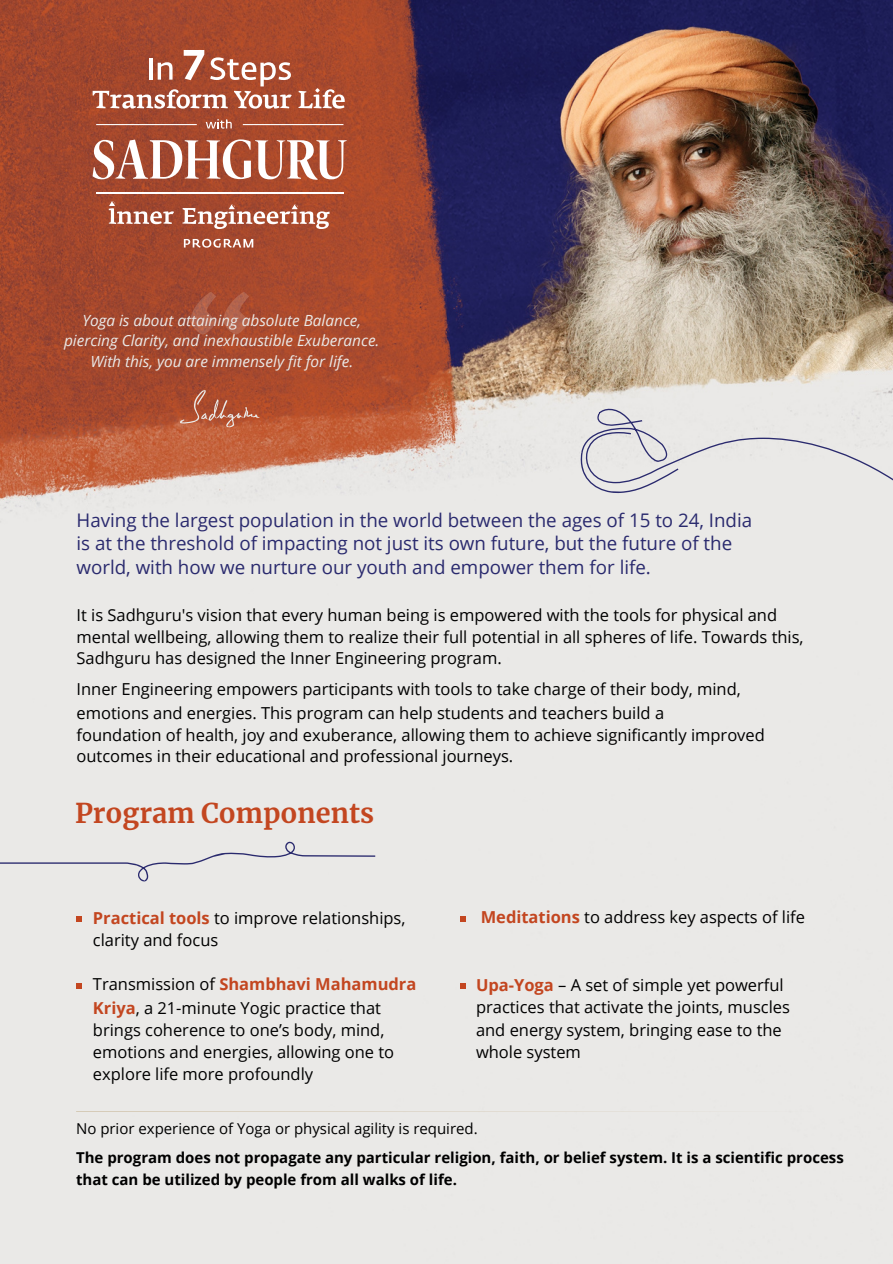
<style>
.page{position:relative;width:893px;height:1264px;background:#fff}
.page>*{position:absolute;margin:0;border:0;box-sizing:border-box;transform-origin:0 0}
.t1{font:700 27px "Merriweather";color:#c34620}
.t2{font:18.75px/23.7px "Open Sans";color:#2a2a6e}
.t3{font:16.5px/22.5px "Open Sans";color:#000}
.t4{font:700 16.5px "Open Sans";color:#c34620}
.t5{font:italic 15.45px/20.2px "Open Sans";color:#eae9e7;text-align:center}
.t6{font:700 15px "Open Sans";color:#000}
.t7{font:15px "Open Sans";color:#000}
.s1{font-weight:700;color:#c34620}
.s2{font-weight:400;color:#000}
</style>
<div class="page">
<img style="left:0;top:0;width:892px;height:1263px">
<svg style="left:77px;top:916px;width:5px;height:6px"></svg>
<svg style="left:77px;top:983px;width:5px;height:6px"></svg>
<svg style="left:190px;top:292px;width:59px;height:42px;background:#ab563e"></svg>
<svg style="left:180px;top:390px;width:80px;height:37px;background:#b55d41"></svg>
<div style="left:0;top:841px;width:375px;height:40px;background:#eae9e7"></div>
<svg style="left:109px;top:201px;width:65px;height:23px"></svg>
<svg style="left:182px;top:204px;width:147px;height:25px"></svg>
<svg style="left:96px;top:124px;width:101px;height:1px"></svg>
<svg style="left:206px;top:119px;width:26px;height:10px"></svg>
<hr style="left:96px;top:192px;width:247px;height:1px;background:#fff">
<svg style="left:93px;top:139px;width:253px;height:41px"></svg>
<svg style="left:93px;top:50px;width:199px;height:59px"></svg>
<svg style="left:298px;top:88px;width:47px;height:21px"></svg>
<svg style="left:184px;top:239px;width:69px;height:9px"></svg>
<svg style="left:243px;top:124px;width:100px;height:1px"></svg>
<svg style="left:459px;top:916px;width:6px;height:6px"></svg>
<svg style="left:459px;top:983px;width:6px;height:6px"></svg>
<svg style="left:76px;top:1111px;width:740px;height:1px"></svg>
<div style="left:578px;top:405px;width:314px;height:88px;background:#eae9e7"></div>
<p class="t5" style="left:64px;top:310px;width:317px">Yoga is about attaining absolute Balance, piercing Clarity, and inexhaustible Exuberance.<br>With this, you are immensely fit for life.</p>
<p class="t2" style="left:77px;top:507px;width:677px">Having the largest population in the world between the ages of 15 to 24, India is at the threshold of impacting not just its own future, but the future of the world, with how we nurture our youth and empower them for life.</p>
<h1 class="t3" style="left:77px;top:604px;width:728px;line-height:21.3px">It is Sadhguru's vision that every human being is empowered with the tools for physical and mental wellbeing, allowing them to realize their full potential in all spheres of life. Towards this,<br>Sadhguru has designed the Inner Engineering program.</h1>
<p class="t3" style="left:77px;top:677px;width:665px">Inner Engineering empowers participants with tools to take charge of their body, mind,</p>
<p class="t3" style="left:77px;top:701px;width:589px">emotions and energies. This program can help students and teachers build a</p>
<p class="t3" style="left:77px;top:722px;width:689px">foundation of health, joy and exuberance, allowing them to achieve significantly improved</p>
<p class="t3" style="left:77px;top:744px;width:438px">outcomes in their educational and professional journeys.</p>
<p class="t1" style="left:75px;top:796px;width:300px">Program Components</p>
<p class="t3" style="left:93px;top:905px;width:314px"><span class="s1">Practical tools</span> to improve relationships, clarity and focus</p>
<p class="t4" style="left:93px;top:972px;width:325px"><span class="s2">Transmission of</span> Shambhavi Mahamudra</p>
<h2 class="t3" style="left:93px;top:995px;width:289px"><span class="s1">Kriya</span>, a 21-minute Yogic practice that</h2>
<p class="t3" style="left:93px;top:1018px;width:293px">brings coherence to one’s body, mind,</p>
<p class="t3" style="left:93px;top:1039px;width:303px">emotions and energies, allowing one to</p>
<p class="t3" style="left:93px;top:1062px;width:222px">explore life more profoundly</p>
<p class="t3" style="left:480px;top:905px;width:326px"><span class="s1">Meditations</span> to address key aspects of life</p>
<p class="t3" style="left:476px;top:973px;width:315px"><span class="s1">Upa-Yoga</span> – A set of simple yet powerful practices that activate the joints, muscles and energy system, bringing ease to the whole system</p>
<p class="t7" style="left:76px;top:1117px;width:403px">No prior experience of Yoga or physical agility is required.</p>
<p class="t6" style="left:76px;top:1147px;width:769px">The program does not propagate any particular religion, faith, or belief system. It is a scientific process</p>
<p class="t6" style="left:76px;top:1168px;width:382px">that can be utilized by people from all walks of life.</p>
</div>
